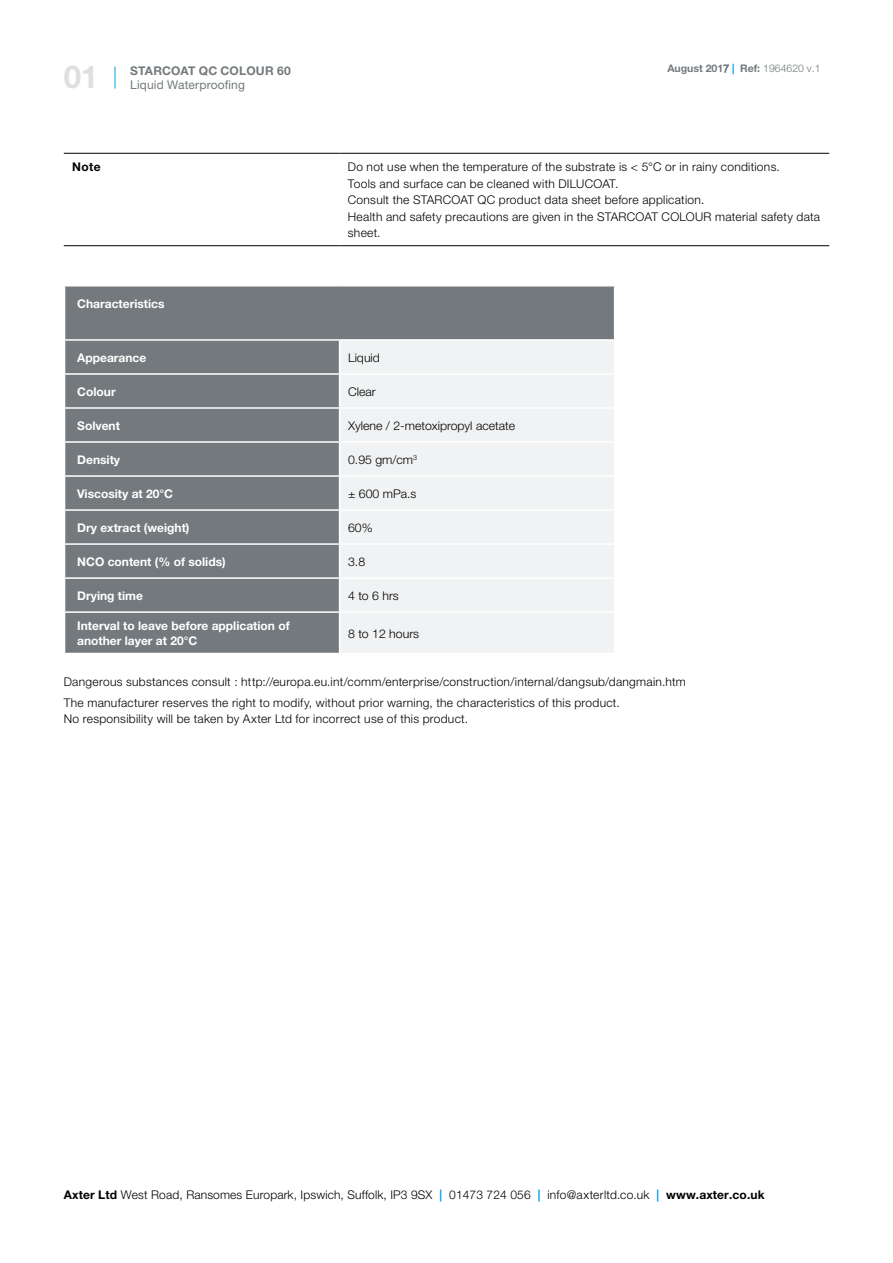
<style>
.page{position:relative;width:893px;height:1263px;background:#fff}
.page>*{position:absolute;margin:0;border:0;box-sizing:border-box;transform-origin:0 0}
.t1{font:700 31.5px "Helvetica Neue LT";color:#dddfe1}
.t2{font:300 12px/16.5px "Helvetica Neue LT";letter-spacing:.025em;color:#000}
.t3{font:700 12px/15px "Helvetica Neue LT";color:#fff}
.t4{font:300 12px "Helvetica Neue LT";color:#000}
.t5{font:12px "Helvetica Neue LT";letter-spacing:.01em;color:#73797c}
.t6{font:700 12px "Helvetica Neue LT";letter-spacing:.015em;color:#73797c}
.t7{font:700 12px "Helvetica Neue LT";color:#000}
.t8{font:700 10.5px "Helvetica Neue LT";color:#73797c}
.s1{font-family:"Helvetica Neue LT Pro";font-weight:300}
.s2{color:#009fe3}
.s3{font-weight:300}
.s4{font-weight:700}
.s5{font-weight:700;color:#009fe3}
</style>
<div class="page">
<svg style="left:115px;top:66px;width:1px;height:23px"></svg>
<hr style="left:64px;top:153px;width:275px;height:1px;background:#000">
<hr style="left:339px;top:153px;width:490px;height:1px;background:#000">
<hr style="left:64px;top:245px;width:275px;height:1px;background:#000">
<hr style="left:339px;top:245px;width:490px;height:1px;background:#000">
<div style="left:65px;top:286px;width:549px;height:367px;background:#73797c"></div>
<div style="left:340px;top:341px;width:274px;height:312px;background:#f1f2f3"></div>
<div style="left:65px;top:375px;width:274px;height:100px;background:#73797c"></div>
<hr style="left:339px;top:341px;width:1px;height:32px;background:#fff">
<hr style="left:340px;top:475px;width:275px;height:2px;background:#fff">
<hr style="left:339px;top:477px;width:1px;height:32px;background:#fff">
<hr style="left:340px;top:509px;width:275px;height:2px;background:#fff">
<hr style="left:339px;top:511px;width:1px;height:32px;background:#fff">
<hr style="left:340px;top:543px;width:275px;height:2px;background:#fff">
<hr style="left:339px;top:545px;width:1px;height:32px;background:#fff">
<hr style="left:340px;top:577px;width:275px;height:2px;background:#fff">
<hr style="left:339px;top:579px;width:1px;height:32px;background:#fff">
<hr style="left:340px;top:611px;width:275px;height:2px;background:#fff">
<hr style="left:339px;top:613px;width:1px;height:40px;background:#fff">
<hr style="left:340px;top:373px;width:275px;height:2px;background:#fff">
<hr style="left:340px;top:407px;width:275px;height:2px;background:#fff">
<hr style="left:340px;top:441px;width:275px;height:2px;background:#fff">
<hr style="left:64px;top:373px;width:276px;height:2px;background:#fff">
<hr style="left:339px;top:375px;width:1px;height:32px;background:#fff">
<hr style="left:64px;top:407px;width:276px;height:2px;background:#fff">
<hr style="left:339px;top:409px;width:1px;height:32px;background:#fff">
<hr style="left:64px;top:441px;width:276px;height:2px;background:#fff">
<hr style="left:339px;top:443px;width:1px;height:32px;background:#fff">
<hr style="left:64px;top:475px;width:276px;height:2px;background:#fff">
<hr style="left:64px;top:509px;width:276px;height:2px;background:#fff">
<hr style="left:64px;top:543px;width:276px;height:2px;background:#fff">
<hr style="left:64px;top:577px;width:276px;height:2px;background:#fff">
<hr style="left:64px;top:611px;width:276px;height:2px;background:#fff">
<hr style="left:65px;top:339px;width:275px;height:2px;background:#fff">
<hr style="left:340px;top:339px;width:274px;height:2px;background:#fff">
<h1 class="t1" style="left:64px;top:58px;width:36px">01</h1>
<p class="t6" style="left:130px;top:63px;width:162px">STARCOAT QC COLOUR 60</p>
<p class="t5" style="left:130px;top:77px;width:116px">Liquid Waterproofing</p>
<p class="t8" style="left:667px;top:62px;width:155px">August 201<span class="s1">7</span> <span class="s2">|</span> Ref: <span class="s3">19646</span><span class="s1">20</span> <span class="s3">v.1</span></p>
<p class="t7" style="left:72px;top:159px;width:30px">Note</p>
<p class="t2" style="left:348px;top:158px;width:474px">Do not use when the temperature of the substrate is &lt; 5°C or in rainy conditions.<br>Tools and surface can be cleaned with DILUCOAT.<br>Consult the STARCOAT QC product data sheet before application.<br>Health and safety precautions are given in the STARCOAT COLOUR material safety data sheet.</p>
<p class="t3" style="left:77px;top:296px;width:89px">Characteristics</p>
<p class="t3" style="left:77px;top:350px;width:71px">Appearance</p>
<p class="t2" style="left:348px;top:349px;width:33px">Liquid</p>
<p class="t3" style="left:77px;top:384px;width:40px">Colour</p>
<p class="t2" style="left:348px;top:383px;width:29px">Clear</p>
<p class="t3" style="left:77px;top:418px;width:44px">Solvent</p>
<p class="t4" style="left:348px;top:418px;width:169px">Xylene / 2-metoxipropyl acetate</p>
<p class="t3" style="left:77px;top:452px;width:44px">Density</p>
<p class="t2" style="left:348px;top:451px;width:71px">0.95 gm/cm<sup>3</sup></p>
<p class="t3" style="left:77px;top:486px;width:97px">Viscosity at 20°C</p>
<p class="t2" style="left:348px;top:485px;width:70px">± 600 mPa.s</p>
<p class="t3" style="left:77px;top:520px;width:114px">Dry extract (weight)</p>
<p class="t2" style="left:348px;top:519px;width:26px">60%</p>
<p class="t3" style="left:77px;top:554px;width:150px">NCO content (% of solids)</p>
<p class="t2" style="left:348px;top:553px;width:19px">3.8</p>
<p class="t3" style="left:77px;top:588px;width:67px">Drying time</p>
<p class="t2" style="left:348px;top:587px;width:52px">4 to 6 hrs</p>
<p class="t3" style="left:77px;top:618px;width:214px">Interval to leave before application of another layer at 20°C</p>
<p class="t4" style="left:348px;top:626px;width:73px">8 to 12 hours</p>
<p class="t2" style="left:64px;top:671px;width:624px;line-height:20.7px">Dangerous substances consult : http://europa.eu.int/comm/enterprise/construction/internal/dangsub/dangmain.htm<br>The manufacturer reserves the right to modify, without prior warning, the characteristics of this product.</p>
<p class="t2" style="left:64px;top:710px;width:406px">No responsibility will be taken by Axter Ltd for incorrect use of this product.</p>
<p class="t2" style="left:64px;top:1186px;width:702px"><span class="s4">Axter Ltd</span> West Road, Ransomes Europark, Ipswich, Suffolk, IP3 9SX <span class="s5">|</span> 01473 724 056 <span class="s5">|</span> info@axterltd.co.uk <span class="s5">|</span> <span class="s4">www.axter.co.uk</span></p>
</div>
